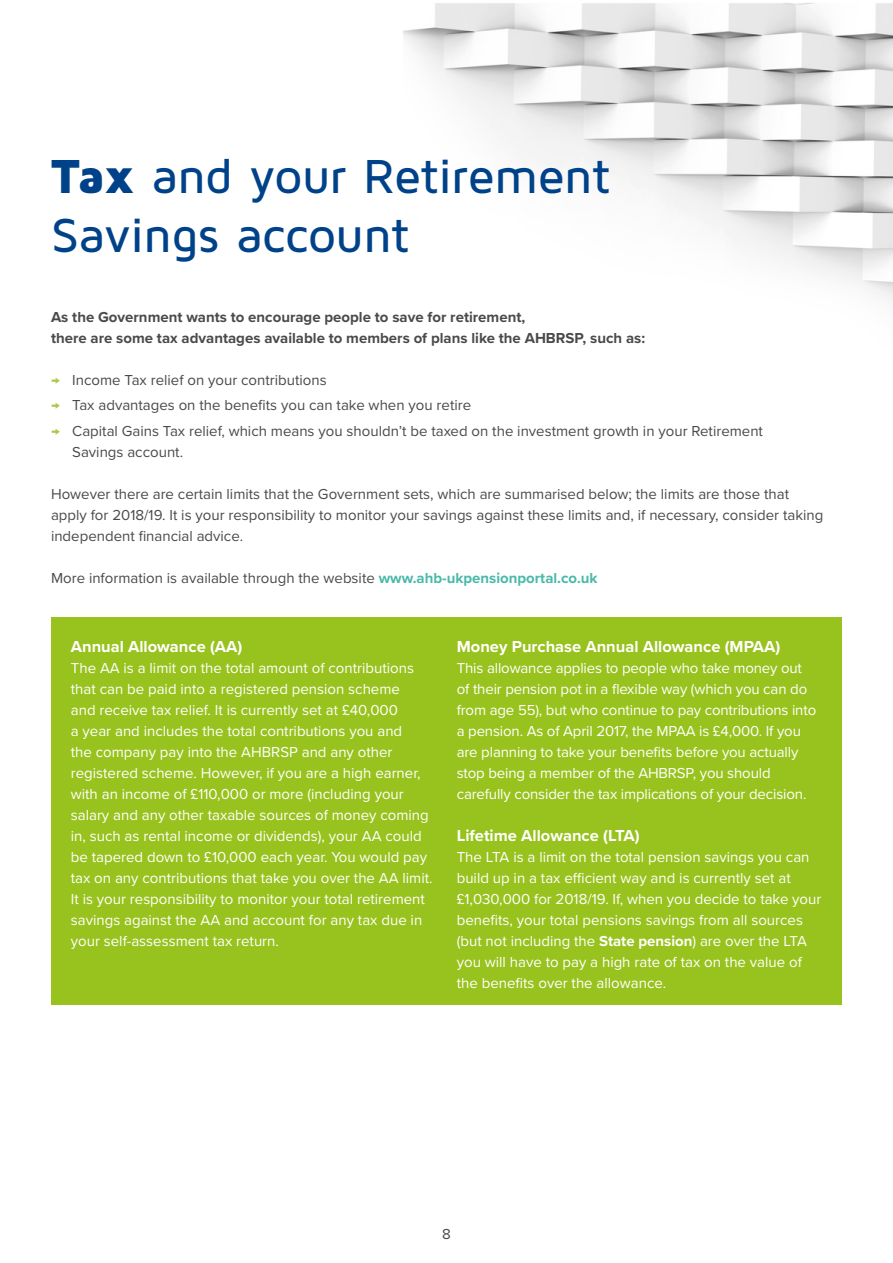
<style>
.page{position:relative;width:893px;height:1263px;background:#fff}
.page>*{position:absolute;margin:0;border:0;box-sizing:border-box;transform-origin:0 0}
.t1{font:500 49.5px/59.4px "Maven Pro";letter-spacing:-.015em;color:#004289}
.t2{font:700 16.5px "Proxima Nova";color:#fff}
.t3{font:15px/21px "Proxima Nova";color:#fff}
.t4{font:15px/21px "Proxima Nova";color:#4a4a49}
.t5{font:700 15px/21px "Proxima Nova";color:#4a4a49}
.s1{font-weight:900}
.s2{color:#aaca46}
.s3{font-weight:700;color:#4ab9a9}
.s4{font-weight:700}
</style>
<div class="page">
<img style="left:403px;top:3px;width:490px;height:298px">
<div style="left:51px;top:617px;width:791px;height:387px;background:#98c21d"></div>
<h1 class="t1" style="left:51px;top:144px;width:561px"><span class="s1">Tax</span> and your Retirement<br>Savings account</h1>
<p class="t5" style="left:51px;top:306px;width:596px">As the Government wants to encourage people to save for retirement,<br>there are some tax advantages available to members of plans like the AHBRSP, such as:</p>
<p class="t4" style="left:51px;top:369px;width:277px"><span class="s2">→</span> Income Tax relief on your contributions</p>
<p class="t4" style="left:51px;top:394px;width:422px"><span class="s2">→</span> Tax advantages on the benefits you can take when you retire</p>
<p class="t4" style="left:72px;top:419px;width:692px;text-indent:-21px"><span class="s2">→</span> Capital Gains Tax relief, which means you shouldn’t be taxed on the investment growth in your Retirement<br>Savings account.</p>
<p class="t4" style="left:51px;top:482px;width:774px">However there are certain limits that the Government sets, which are summarised below; the limits are those that apply for 2018/19. It is your responsibility to monitor your savings against these limits and, if necessary, consider taking independent financial advice.</p>
<p class="t4" style="left:51px;top:566px;width:548px">More information is available through the website <span class="s3">www.ahb-ukpensionportal.co.uk</span></p>
<p class="t2" style="left:71px;top:634px;width:173px">Annual Allowance (AA)</p>
<p class="t3" style="left:71px;top:656px;width:363px">The AA is a limit on the total amount of contributions that can be paid into a registered pension scheme<br>and receive tax relief. It is currently set at £40,000<br>a year and includes the total contributions you and<br>the company pay into the AHBRSP and any other registered scheme. However, if you are a high earner, with an income of £110,000 or more (including your salary and any other taxable sources of money coming in, such as rental income or dividends), your AA could be tapered down to £10,000 each year. You would pay tax on any contributions that take you over the AA limit.<br>It is your responsibility to monitor your total retirement savings against the AA and account for any tax due in your self-assessment tax return.</p>
<p class="t2" style="left:457px;top:634px;width:325px">Money Purchase Annual Allowance (MPAA)</p>
<p class="t3" style="left:457px;top:656px;width:361px">This allowance applies to people who take money out of their pension pot in a flexible way (which you can do from age 55), but who continue to pay contributions into a pension. As of April 2017, the MPAA is £4,000. If you are planning to take your benefits before you actually stop being a member of the AHBRSP, you should carefully consider the tax implications of your decision.</p>
<p class="t2" style="left:457px;top:823px;width:184px">Lifetime Allowance (LTA)</p>
<p class="t3" style="left:457px;top:845px;width:366px">The LTA is a limit on the total pension savings you can build up in a tax efficient way and is currently set at £1,030,000 for 2018/19. If, when you decide to take your benefits, your total pensions savings from all sources (but not including the <span class="s4">State pension</span>) are over the LTA you will have to pay a high rate of tax on the value of the benefits over the allowance.</p>
<p class="t4" style="left:442px;top:1222px;width:10px">8</p>
</div>
